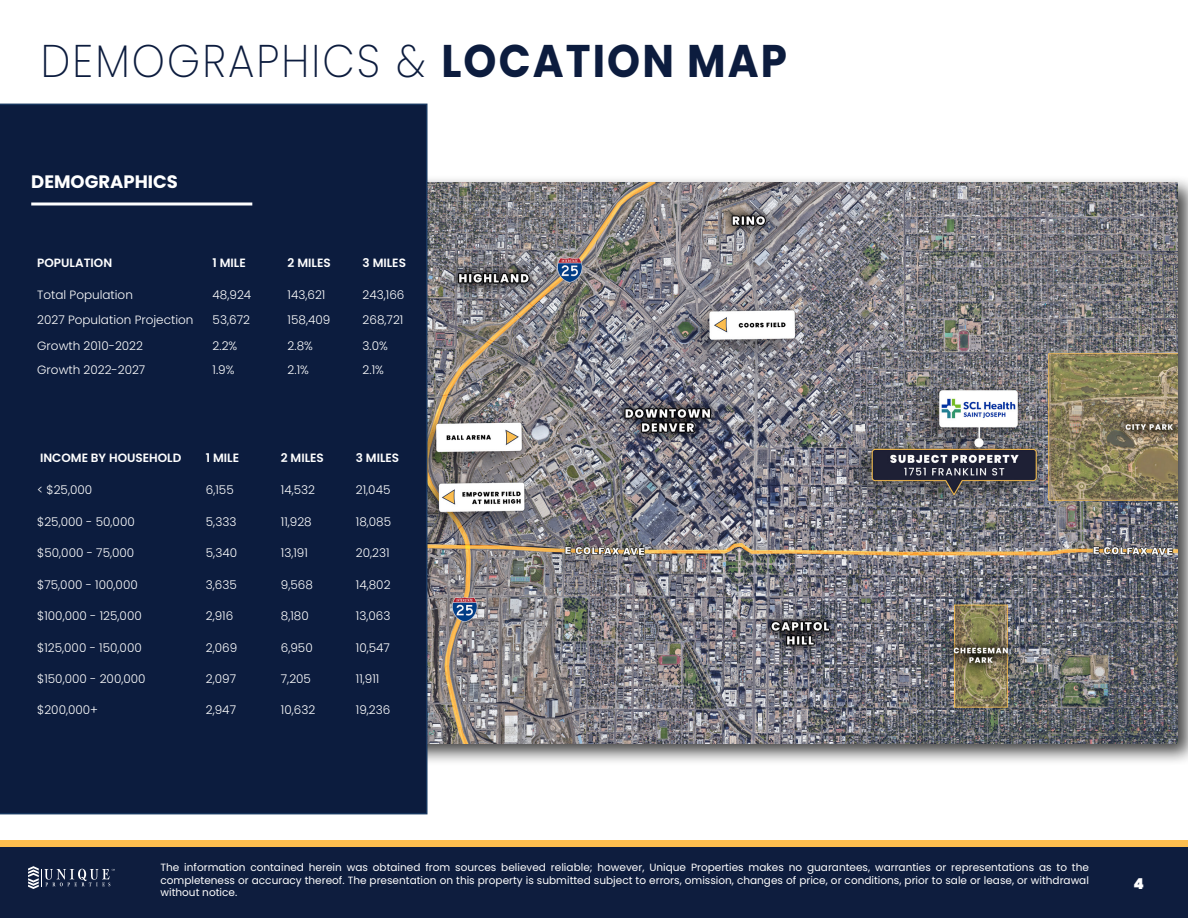
<style>
.page{position:relative;width:1188px;height:918px;background:#fff}
.page>*{position:absolute;margin:0;border:0;box-sizing:border-box;transform-origin:0 0}
.t1{font:200 45.75px "Poppins";letter-spacing:.05em;color:#0c1c3e;scale:.92 1}
.t2{font:700 18px "Poppins";color:#fff}
.t3{font:900 15px "Poppins";color:#fff}
.t4{font:300 12px "Poppins";color:#fff}
.t5{font:600 12px "Poppins";color:#fff}
.t6{font:10.5px/12.6px "Poppins";color:#fff;text-align:justify}
.s1{font-weight:700}
</style>
<div class="page">
<div style="left:0;top:840px;width:1188px;height:11px;background:#fdbe4f"></div>
<div style="left:0;top:848px;width:1188px;height:70px;background:#0e1d3e"></div>
<svg style="left:28px;top:866px;width:87px;height:23px"></svg>
<div style="left:370px;top:175px;width:818px;height:591px;background:#000;opacity:.75"></div>
<img style="left:428px;top:183px;width:750px;height:561px">
<div style="left:0;top:104px;width:428px;height:710px;background:#0c1c3e"></div>
<svg style="left:31px;top:202px;width:221px;height:4px"></svg>
<h1 class="t1" style="left:41px;top:35px;width:812px">DEMOGRAPHICS &amp; <span class="s1">LOCATION MAP</span></h1>
<h2 class="t2" style="left:31px;top:171px;width:148px">DEMOGRAPHICS</h2>
<p class="t5" style="left:37px;top:256px;width:76px">POPULATION</p>
<p class="t5" style="left:213px;top:256px;width:35px">1 MILE</p>
<p class="t5" style="left:288px;top:256px;width:45px">2 MILES</p>
<p class="t5" style="left:363px;top:256px;width:45px">3 MILES</p>
<p class="t4" style="left:37px;top:288px;width:97px">Total Population</p>
<p class="t4" style="left:213px;top:288px;width:40px">48,924</p>
<p class="t4" style="left:288px;top:288px;width:39px">143,621</p>
<p class="t4" style="left:363px;top:288px;width:43px">243,166</p>
<p class="t4" style="left:37px;top:313px;width:158px">2027 Population Projection</p>
<p class="t4" style="left:213px;top:313px;width:39px">53,672</p>
<p class="t4" style="left:288px;top:313px;width:44px">158,409</p>
<p class="t4" style="left:363px;top:313px;width:42px">268,721</p>
<p class="t4" style="left:37px;top:338px;width:107px">Growth 2010-2022</p>
<p class="t4" style="left:213px;top:338px;width:26px">2.2%</p>
<p class="t4" style="left:288px;top:338px;width:27px">2.8%</p>
<p class="t4" style="left:363px;top:338px;width:27px">3.0%</p>
<p class="t4" style="left:37px;top:363px;width:110px">Growth 2022-2027</p>
<p class="t4" style="left:213px;top:363px;width:23px">1.9%</p>
<p class="t4" style="left:288px;top:363px;width:23px">2.1%</p>
<p class="t4" style="left:363px;top:363px;width:23px">2.1%</p>
<p class="t5" style="left:40px;top:451px;width:143px">INCOME BY HOUSEHOLD</p>
<p class="t5" style="left:206px;top:451px;width:35px">1 MILE</p>
<p class="t5" style="left:281px;top:451px;width:45px">2 MILES</p>
<p class="t5" style="left:356px;top:451px;width:45px">3 MILES</p>
<p class="t4" style="left:37px;top:483px;width:57px">&lt; $25,000</p>
<p class="t4" style="left:206px;top:483px;width:29px">6,155</p>
<p class="t4" style="left:281px;top:483px;width:36px">14,532</p>
<p class="t4" style="left:356px;top:483px;width:36px">21,045</p>
<p class="t4" style="left:37px;top:515px;width:99px">$25,000 - 50,000</p>
<p class="t4" style="left:206px;top:515px;width:32px">5,333</p>
<p class="t4" style="left:281px;top:515px;width:32px">11,928</p>
<p class="t4" style="left:356px;top:515px;width:37px">18,085</p>
<p class="t4" style="left:37px;top:546px;width:99px">$50,000 - 75,000</p>
<p class="t4" style="left:206px;top:546px;width:33px">5,340</p>
<p class="t4" style="left:281px;top:546px;width:29px">13,191</p>
<p class="t4" style="left:356px;top:546px;width:35px">20,231</p>
<p class="t4" style="left:37px;top:578px;width:102px">$75,000 - 100,000</p>
<p class="t4" style="left:206px;top:578px;width:33px">3,635</p>
<p class="t4" style="left:281px;top:578px;width:34px">9,568</p>
<p class="t4" style="left:356px;top:578px;width:36px">14,802</p>
<p class="t4" style="left:37px;top:609px;width:106px">$100,000 - 125,000</p>
<p class="t4" style="left:206px;top:609px;width:29px">2,916</p>
<p class="t4" style="left:281px;top:609px;width:29px">8,180</p>
<p class="t4" style="left:356px;top:609px;width:36px">13,063</p>
<p class="t4" style="left:37px;top:640px;width:106px">$125,000 - 150,000</p>
<p class="t4" style="left:206px;top:640px;width:33px">2,069</p>
<p class="t4" style="left:281px;top:640px;width:33px">6,950</p>
<p class="t4" style="left:356px;top:640px;width:36px">10,547</p>
<p class="t4" style="left:37px;top:672px;width:110px">$150,000 - 200,000</p>
<p class="t4" style="left:206px;top:672px;width:32px">2,097</p>
<p class="t4" style="left:281px;top:672px;width:32px">7,205</p>
<p class="t4" style="left:356px;top:672px;width:25px">11,911</p>
<p class="t4" style="left:37px;top:703px;width:62px">$200,000+</p>
<p class="t4" style="left:206px;top:703px;width:32px">2,947</p>
<p class="t4" style="left:281px;top:703px;width:36px">10,632</p>
<p class="t4" style="left:356px;top:703px;width:36px">19,236</p>
<p class="t6" style="left:160px;top:861px;width:930px">The information contained herein was obtained from sources believed reliable; however, Unique Properties makes no guarantees, warranties or representations as to the completeness or accuracy thereof. The presentation on this property is submitted subject to errors, omission, changes of price, or conditions, prior to sale or lease, or withdrawal without notice.</p>
<p class="t3" style="left:1134px;top:875px;width:12px">4</p>
</div>
